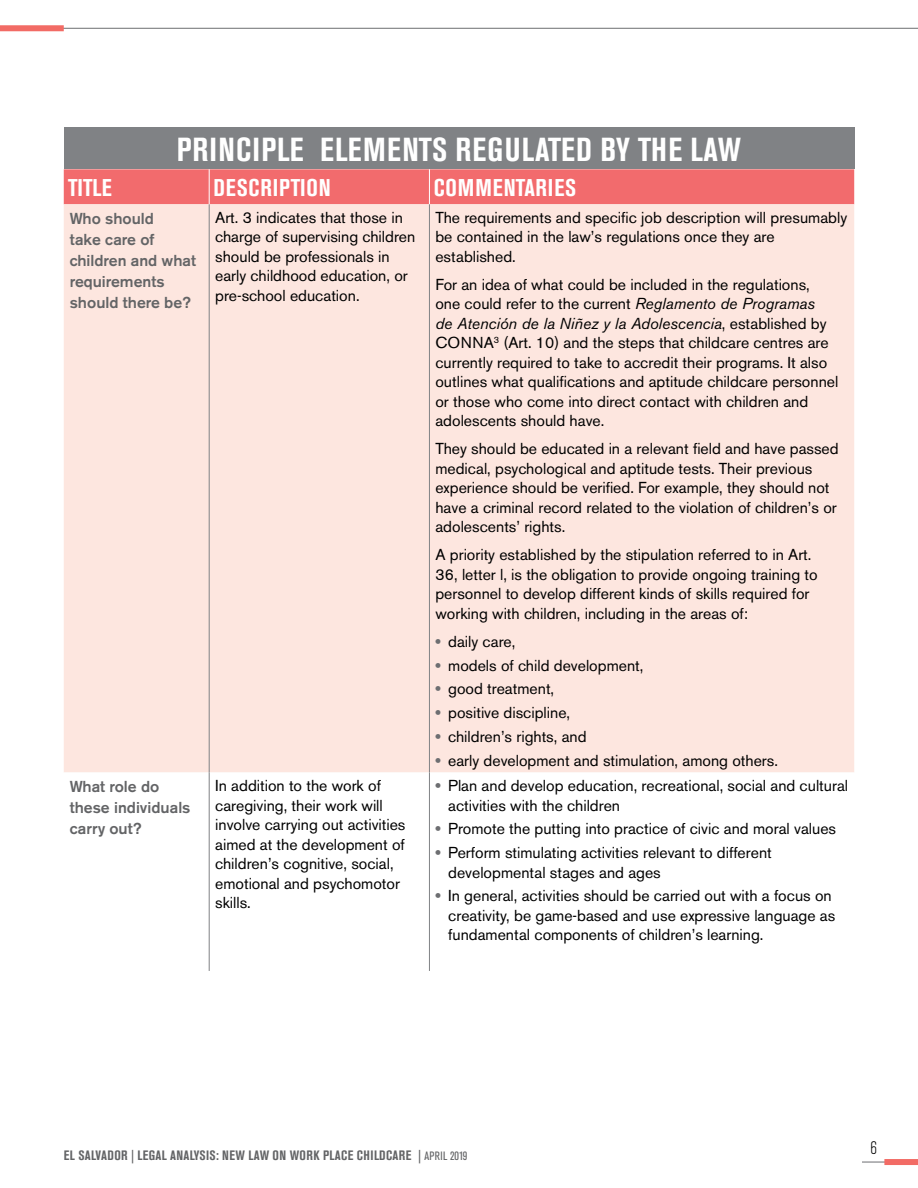
<style>
.page{position:relative;width:918px;height:1188px;background:#fff}
.page>*{position:absolute;margin:0;border:0;box-sizing:border-box;transform-origin:0 0}
.t1{font:700 condensed 33px "Akzidenz Grotesk BE";letter-spacing:.035em;color:#fff}
.t2{font:700 condensed 24px "Akzidenz Grotesk BE";letter-spacing:.035em;color:#fff}
.t3{font:300 condensed 18px "Akzidenz Grotesk BE";color:#000}
.t4{font:15.75px/19.5px "Akzidenz Grotesk BE";color:#000}
.t5{font:500 15.75px/21px "Akzidenz Grotesk BE";color:#636466}
.t6{font:700 condensed 13.5px "Akzidenz Grotesk BE";letter-spacing:.02em;color:#636466}
.s1{font-style:italic}
.s2{font-weight:800;color:#6d6e71}
.s3{font-weight:400;font-size:12px}
</style>
<div class="page">
<svg style="left:862px;top:1162px;width:22px;height:1px"></svg>
<div style="left:884px;top:1159px;width:34px;height:6px;background:#f26b65"></div>
<hr style="left:0;top:28px;width:918px;height:1px;background:#6d6e71">
<div style="left:0;top:25px;width:64px;height:6px;background:#f26b65"></div>
<div style="left:64px;top:128px;width:790px;height:41px;background:#808285"></div>
<div style="left:64px;top:169px;width:790px;height:35px;background:#f26b6d"></div>
<div style="left:64px;top:204px;width:790px;height:569px;background:#fde6df"></div>
<hr style="left:209px;top:169px;width:1px;height:35px;background:#fff">
<hr style="left:429px;top:169px;width:1px;height:35px;background:#fff">
<hr style="left:209px;top:204px;width:1px;height:569px;background:#808285">
<hr style="left:429px;top:204px;width:1px;height:569px;background:#808285">
<hr style="left:209px;top:773px;width:1px;height:198px;background:#808285">
<hr style="left:429px;top:773px;width:1px;height:198px;background:#808285">
<h1 class="t1" style="left:177px;top:130px;width:566px">PRINCIPLE ELEMENTS REGULATED BY THE LAW</h1>
<h2 class="t2" style="left:68px;top:174px;width:45px">TITLE</h2>
<h2 class="t2" style="left:213px;top:174px;width:119px">DESCRIPTION</h2>
<h2 class="t2" style="left:434px;top:174px;width:144px">COMMENTARIES</h2>
<p class="t5" style="left:70px;top:208px;width:128px">Who should<br>take care of children and what requirements should there be?</p>
<p class="t4" style="left:215px;top:208px;width:202px">Art. 3 indicates that those in charge of supervising children should be professionals in early childhood education, or pre-school education.</p>
<p class="t4" style="left:435px;top:208px;width:413px">The requirements and specific job description will presumably be contained in the law’s regulations once they are established.</p>
<p class="t4" style="left:435px;top:275px;width:404px">For an idea of what could be included in the regulations, one could refer to the current <span class="s1">Reglamento de Programas<br>de Atención de la Niñez y la Adolescencia</span>, established by CONNA<sup>3</sup> (Art. 10) and the steps that childcare centres are currently required to take to accredit their programs. It also outlines what qualifications and aptitude childcare personnel or those who come into direct contact with children and adolescents should have.</p>
<p class="t4" style="left:435px;top:439px;width:405px">They should be educated in a relevant field and have passed medical, psychological and aptitude tests. Their previous experience should be verified. For example, they should not have a criminal record related to the violation of children’s or adolescents’ rights.</p>
<p class="t4" style="left:435px;top:545px;width:384px">A priority established by the stipulation referred to in Art.<br>36, letter l, is the obligation to provide ongoing training to personnel to develop different kinds of skills required for working with children, including in the areas of:</p>
<p class="t4" style="left:435px;top:632px;width:82px"><span class="s2">•</span> daily care,</p>
<p class="t4" style="left:435px;top:655px;width:209px"><span class="s2">•</span> models of child development,</p>
<p class="t4" style="left:435px;top:679px;width:120px"><span class="s2">•</span> good treatment,</p>
<p class="t4" style="left:435px;top:703px;width:136px"><span class="s2">•</span> positive discipline,</p>
<p class="t4" style="left:435px;top:727px;width:153px"><span class="s2">•</span> children’s rights, and</p>
<p class="t4" style="left:435px;top:750px;width:344px"><span class="s2">•</span> early development and stimulation, among others.</p>
<p class="t5" style="left:70px;top:776px;width:122px">What role do these individuals carry out?</p>
<p class="t4" style="left:215px;top:776px;width:192px">In addition to the work of caregiving, their work will involve carrying out activities aimed at the development of children’s cognitive, social, emotional and psychomotor skills.</p>
<p class="t4" style="left:448px;top:776px;width:402px;text-indent:-13px"><span class="s2">•</span> Plan and develop education, recreational, social and cultural activities with the children</p>
<p class="t4" style="left:435px;top:819px;width:402px"><span class="s2">•</span> Promote the putting into practice of civic and moral values</p>
<p class="t4" style="left:448px;top:843px;width:325px;text-indent:-13px"><span class="s2">•</span> Perform stimulating activities relevant to different developmental stages and ages</p>
<p class="t4" style="left:448px;top:886px;width:389px;text-indent:-13px"><span class="s2">•</span> In general, activities should be carried out with a focus on creativity, be game-based and use expressive language as fundamental components of children’s learning.</p>
<p class="t6" style="left:64px;top:1148px;width:405px">EL SALVADOR | LEGAL ANALYSIS: NEW LAW ON WORK PLACE CHILDCARE | <span class="s3">APRIL 2019</span></p>
<p class="t3" style="left:870px;top:1138px;width:8px">6</p>
</div>
